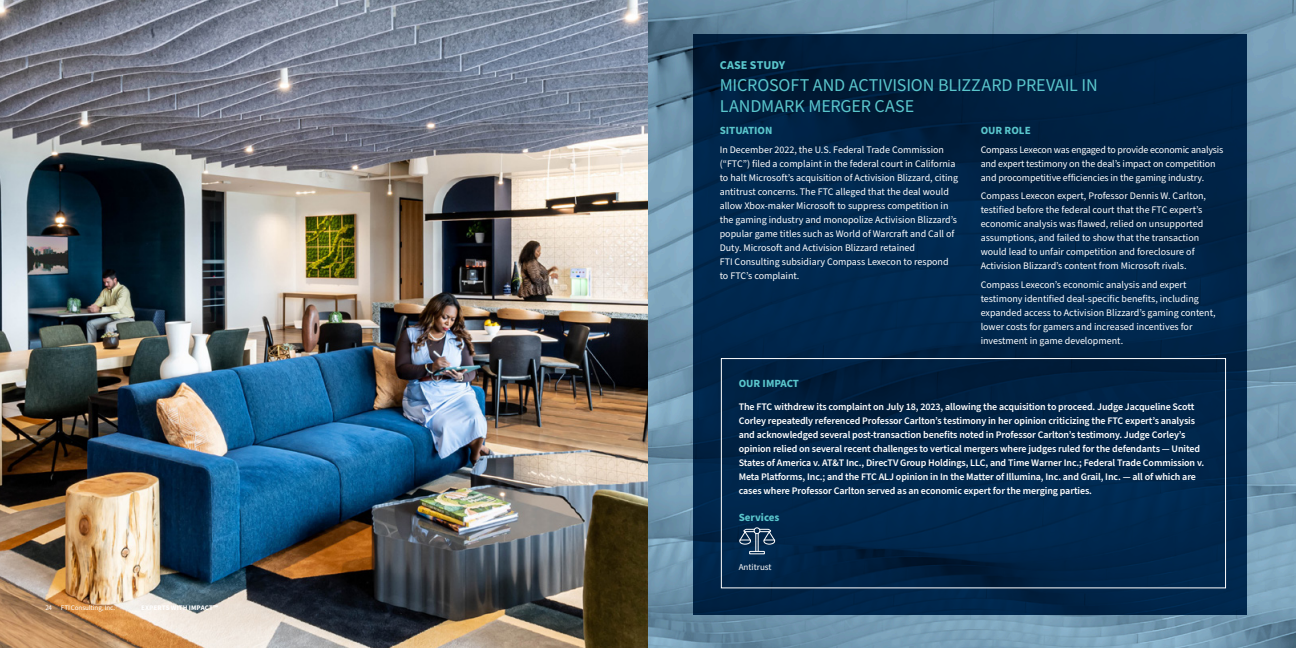
<style>
.page{position:relative;width:1296px;height:648px;background:#fff}
.page>*{position:absolute;margin:0;border:0;box-sizing:border-box;transform-origin:0 0}
.CS_Header{font:18px/21.6px "Source Sans Pro";letter-spacing:-.005em;color:#5ac6cc}
.CS_Label{font:700 12px "Source Sans Pro";color:#5ac6cc}
.Our_Impact{font:700 11px "Source Sans Pro";color:#5ac6cc}
.CS_Subhead{font:700 11px "Source Sans Pro";color:#5ac6cc}
.Body_copy{font:10px/14px "Source Sans Pro";color:#fff}
.Our_Impact-2{font:600 10px/14px "Source Sans Pro";letter-spacing:-.01em;color:#fff}
.Info_Dash{font:9px "Source Sans Pro";color:#fff}
.CB_Boilerplate{font:7px "Source Sans Pro";letter-spacing:-.01em;color:#fff}
.CB_Footer_title{font:700 7px "Source Sans Pro";letter-spacing:.01em;color:#fff}
.CB_Folio{font:7px "Source Sans Pro";color:#fff}
</style>
<div class="page">
<img style="left:0;top:0;width:648px;height:648px">
<svg style="left:648px;top:0;width:648px;height:648px;background:#7096ae"></svg>
<svg style="left:693px;top:34px;width:554px;height:580px;background:#002447"></svg>
<div style="left:721px;top:358px;width:505px;height:230px;border:1px solid #fff"></div>
<svg style="left:739px;top:527px;width:36px;height:27px"></svg>
<p class="CB_Folio" style="left:45px;top:603px;width:8px">24</p>
<p class="CB_Boilerplate" style="left:61px;top:603px;width:56px">FTI Consulting, Inc.</p>
<p class="CB_Footer_title" style="left:141px;top:603px;width:78px">EXPERTS WITH IMPACT™</p>
<p class="CS_Label" style="left:720px;top:57px;width:67px">CASE STUDY</p>
<p class="CS_Header" style="left:720px;top:75px;width:379px">MICROSOFT AND ACTIVISION BLIZZARD PREVAIL IN<br>LANDMARK MERGER CASE</p>
<p class="CS_Subhead" style="left:720px;top:123px;width:54px">SITUATION</p>
<p class="Body_copy" style="left:720px;top:143px;width:240px">In December 2022, the U.S. Federal Trade Commission (“FTC”) filed a complaint in the federal court in California to halt Microsoft’s acquisition of Activision Blizzard, citing antitrust concerns. The FTC alleged that the deal would allow Xbox-maker Microsoft to suppress competition in the gaming industry and monopolize Activision Blizzard’s popular game titles such as World of Warcraft and Call of Duty. Microsoft and Activision Blizzard retained<br>FTI Consulting subsidiary Compass Lexecon to respond to FTC’s complaint.</p>
<p class="CS_Subhead" style="left:981px;top:123px;width:52px">OUR ROLE</p>
<p class="Body_copy" style="left:981px;top:143px;width:244px">Compass Lexecon was engaged to provide economic analysis and expert testimony on the deal’s impact on competition and procompetitive efficiencies in the gaming industry.</p>
<p class="Body_copy" style="left:981px;top:189px;width:227px">Compass Lexecon expert, Professor Dennis W. Carlton, testified before the federal court that the FTC expert’s economic analysis was flawed, relied on unsupported assumptions, and failed to show that the transaction would lead to unfair competition and foreclosure of Activision Blizzard’s content from Microsoft rivals.</p>
<p class="Body_copy" style="left:981px;top:278px;width:236px">Compass Lexecon’s economic analysis and expert testimony identified deal-specific benefits, including expanded access to Activision Blizzard’s gaming content, lower costs for gamers and increased incentives for investment in game development.</p>
<p class="Our_Impact" style="left:739px;top:376px;width:62px">OUR IMPACT</p>
<p class="Our_Impact-2" style="left:739px;top:400px;width:467px">The FTC withdrew its complaint on July 18, 2023, allowing the acquisition to proceed. Judge Jacqueline Scott Corley repeatedly referenced Professor Carlton’s testimony in her opinion criticizing the FTC expert’s analysis and acknowledged several post-transaction benefits noted in Professor Carlton’s testimony. Judge Corley’s opinion relied on several recent challenges to vertical mergers where judges ruled for the defendants — United States of America v. AT&amp;T Inc., DirecTV Group Holdings, LLC, and Time Warner Inc.; Federal Trade Commission v.<br>Meta Platforms, Inc.; and the FTC ALJ opinion in In the Matter of Illumina, Inc. and Grail, Inc. — all of which are cases where Professor Carlton served as an economic expert for the merging parties.</p>
<p class="Our_Impact" style="left:739px;top:510px;width:42px">Services</p>
<p class="Info_Dash" style="left:739px;top:561px;width:34px">Antitrust</p>
</div>
